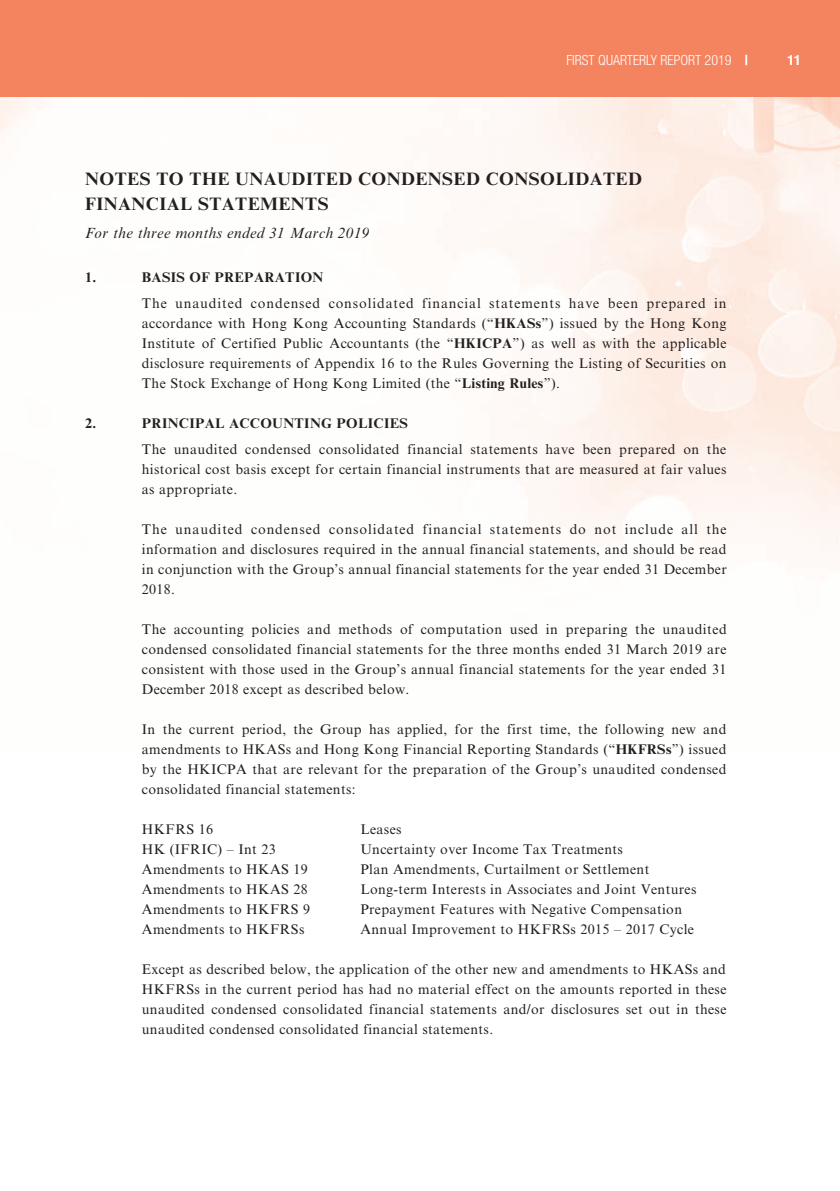
<style>
.page{position:relative;width:840px;height:1191px;background:#fff}
.page>*{position:absolute;margin:0;border:0;box-sizing:border-box;transform-origin:0 0}
.t1{font:700 18px/25px "Times New Roman MT Std";letter-spacing:.025em;color:#231f20}
.t2{font:italic 15px "Times New Roman MT Std";letter-spacing:.025em;color:#231f20}
.t3{font:14px/20px "Times New Roman MT Std";letter-spacing:.025em;color:#231f20;text-align:justify}
.t4{font:700 14px "Times New Roman MT Std";letter-spacing:.025em;color:#231f20}
.t5{font:300 condensed 14px "Helvetica Neue LT Std";color:#fff}
.t6{font:700 14px "Helvetica LT Std";color:#fff}
.s1{font-weight:700}
</style>
<div class="page">
<img style="left:0;top:96px;width:839px;height:481px">
<div style="left:0;top:0;width:839px;height:96px;background:#f4835f"></div>
<p class="t5" style="left:566px;top:52px;width:183px">FIRST QUARTERLY REPORT 2019 <span class="s1">|</span></p>
<p class="t6" style="left:786px;top:52px;width:16px">11</p>
<p class="t1" style="left:85px;top:166px;width:558px">NOTES TO THE UNAUDITED CONDENSED CONSOLIDATED<br>FINANCIAL STATEMENTS</p>
<p class="t2" style="left:85px;top:225px;width:285px">For the three months ended 31 March 2019</p>
<p class="t4" style="left:85px;top:269px;width:13px">1.</p>
<p class="t4" style="left:142px;top:269px;width:183px">BASIS OF PREPARATION</p>
<p class="t3" style="left:142px;top:293px;width:586px">The unaudited condensed consolidated financial statements have been prepared in accordance with Hong Kong Accounting Standards (“<span class="s1">HKASs</span>”) issued by the Hong Kong Institute of Certified Public Accountants (the “<span class="s1">HKICPA</span>”) as well as with the applicable disclosure requirements of Appendix 16 to the Rules Governing the Listing of Securities on The Stock Exchange of Hong Kong Limited (the “<span class="s1">Listing Rules</span>”).</p>
<p class="t4" style="left:85px;top:415px;width:13px">2.</p>
<p class="t4" style="left:142px;top:415px;width:267px">PRINCIPAL ACCOUNTING POLICIES</p>
<p class="t3" style="left:142px;top:439px;width:585px">The unaudited condensed consolidated financial statements have been prepared on the historical cost basis except for certain financial instruments that are measured at fair values as appropriate.</p>
<p class="t3" style="left:142px;top:519px;width:586px">The unaudited condensed consolidated financial statements do not include all the information and disclosures required in the annual financial statements, and should be read in conjunction with the Group’s annual financial statements for the year ended 31 December 2018.</p>
<p class="t3" style="left:142px;top:619px;width:586px">The accounting policies and methods of computation used in preparing the unaudited condensed consolidated financial statements for the three months ended 31 March 2019 are consistent with those used in the Group’s annual financial statements for the year ended 31<br>December 2018 except as described below.</p>
<p class="t3" style="left:142px;top:719px;width:585px">In the current period, the Group has applied, for the first time, the following new and amendments to HKASs and Hong Kong Financial Reporting Standards (“<span class="s1">HKFRSs</span>”) issued by the HKICPA that are relevant for the preparation of the Group’s unaudited condensed consolidated financial statements:</p>
<p class="t3" style="left:142px;top:819px;width:73px">HKFRS 16</p>
<p class="t3" style="left:360px;top:819px;width:43px">Leases</p>
<p class="t3" style="left:142px;top:839px;width:135px">HK (IFRIC) – Int 23</p>
<p class="t3" style="left:360px;top:839px;width:264px">Uncertainty over Income Tax Treatments</p>
<p class="t3" style="left:142px;top:859px;width:167px">Amendments to HKAS 19</p>
<p class="t3" style="left:360px;top:859px;width:290px">Plan Amendments, Curtailment or Settlement</p>
<p class="t3" style="left:142px;top:879px;width:167px">Amendments to HKAS 28</p>
<p class="t3" style="left:360px;top:879px;width:337px">Long-term Interests in Associates and Joint Ventures</p>
<p class="t3" style="left:142px;top:899px;width:170px">Amendments to HKFRS 9</p>
<p class="t3" style="left:360px;top:899px;width:323px">Prepayment Features with Negative Compensation</p>
<p class="t3" style="left:142px;top:919px;width:164px">Amendments to HKFRSs</p>
<p class="t3" style="left:360px;top:919px;width:335px">Annual Improvement to HKFRSs 2015 – 2017 Cycle</p>
<p class="t3" style="left:142px;top:959px;width:585px">Except as described below, the application of the other new and amendments to HKASs and HKFRSs in the current period has had no material effect on the amounts reported in these unaudited condensed consolidated financial statements and/or disclosures set out in these unaudited condensed consolidated financial statements.</p>
</div>
